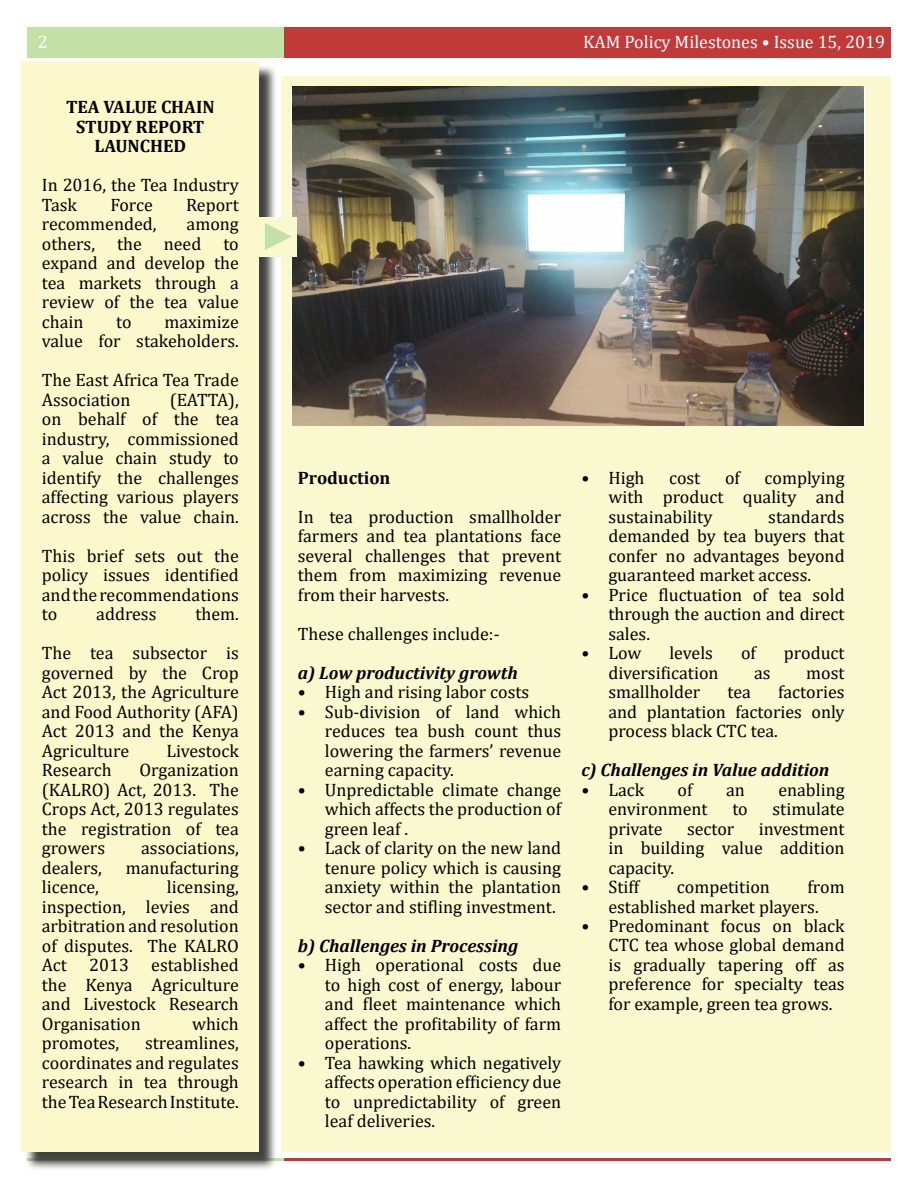
<style>
.page{position:relative;width:918px;height:1188px;background:#fff}
.page>*{position:absolute;margin:0;border:0;box-sizing:border-box;transform-origin:0 0}
.t1{font:18px/19.5px "Cambria";color:#000;text-align:justify}
.t2{font:italic 700 18px "Cambria";color:#000}
.t3{font:700 18px "Cambria";color:#000}
.t4{font:18px "Cambria";color:#fff}
</style>
<div class="page">
<div style="left:284px;top:27px;width:607px;height:30px;background:#c03a39"></div>
<div style="left:27px;top:27px;width:257px;height:30px;background:#c3e0a6"></div>
<hr style="left:284px;top:1158px;width:607px;height:3px;background:#c03a39">
<hr style="left:27px;top:1158px;width:257px;height:3px;background:#c3e0a6">
<div style="left:282px;top:76px;width:609px;height:1076px;background:#faf8ce"></div>
<img style="left:293px;top:87px;width:570px;height:339px">
<div style="left:24px;top:64px;width:254px;height:1107px;background:#000;opacity:.75"></div>
<div style="left:22px;top:62px;width:237px;height:1090px;background:#fcf8cc"></div>
<div style="left:260px;top:217px;width:37px;height:39px;background:#faf8ce"></div>
<svg style="left:265px;top:223px;width:27px;height:27px"></svg>
<p class="t4" style="left:38px;top:31px;width:11px">2</p>
<p class="t4" style="left:583px;top:31px;width:303px">KAM Policy Milestones • Issue 15, 2019</p>
<p class="t3" style="left:66px;top:94px;width:150px">TEA VALUE CHAIN</p>
<p class="t3" style="left:76px;top:114px;width:118px">STUDY REPORT</p>
<p class="t3" style="left:94px;top:133px;width:93px">LAUNCHED</p>
<p class="t1" style="left:42px;top:175px;width:199px">In 2016, the Tea Industry<br>Task</p>
<p class="t1" style="left:110px;top:195px;width:44px">Force</p>
<p class="t1" style="left:186px;top:195px;width:54px">Report</p>
<p class="t1" style="left:42px;top:214px;width:116px">recommended,</p>
<p class="t1" style="left:42px;top:214px;width:198px;text-indent:145px">among others, the need to expand and develop the tea markets through a review of the tea value chain</p>
<p class="t1" style="left:42px;top:312px;width:199px;text-align:right">maximize<br>value for stakeholders.</p>
<p class="t1" style="left:42px;top:370px;width:198px">The East Africa Tea Trade<br>Association</p>
<p class="t1" style="left:116px;top:312px;width:17px">to</p>
<p class="t1" style="left:42px;top:390px;width:199px;text-indent:128px">(EATTA), on behalf of the tea industry, commissioned a value chain study to identify the challenges affecting various players across the value chain.</p>
<p class="t1" style="left:42px;top:546px;width:199px">This brief sets out the policy issues identified and the recommendations to</p>
<p class="t1" style="left:42px;top:594px;width:199px;line-height:39px;text-align:right">them.<br>The tea subsector is</p>
<p class="t1" style="left:42px;top:663px;width:199px">governed by the Crop Act 2013, the Agriculture and Food Authority (AFA)<br>Act 2013 and the Kenya Agriculture</p>
<p class="t1" style="left:96px;top:604px;width:62px">address</p>
<p class="t1" style="left:166px;top:741px;width:74px">Livestock</p>
<p class="t1" style="left:42px;top:760px;width:71px">Research</p>
<p class="t1" style="left:42px;top:760px;width:199px;text-indent:98px">Organization (KALRO) Act, 2013. The Crops Act, 2013 regulates the registration of tea growers</p>
<p class="t1" style="left:141px;top:838px;width:99px">associations,</p>
<p class="t1" style="left:42px;top:858px;width:62px">dealers,</p>
<p class="t1" style="left:126px;top:858px;width:115px">manufacturing</p>
<p class="t1" style="left:42px;top:877px;width:59px">licence,</p>
<p class="t1" style="left:42px;top:877px;width:199px;text-indent:125px">licensing, inspection, levies and arbitration and resolution of disputes. The KALRO Act 2013 established the Kenya Agriculture and Livestock Research Organisation</p>
<p class="t1" style="left:192px;top:1014px;width:48px">which</p>
<p class="t1" style="left:42px;top:1033px;width:199px;text-indent:103px">streamlines, coordinates and regulates research in tea through the Tea Research Institute.</p>
<p class="t1" style="left:42px;top:1033px;width:79px">promotes,</p>
<p class="t3" style="left:298px;top:465px;width:94px">PRODUCTION</p>
<p class="t1" style="left:298px;top:507px;width:265px">In tea production smallholder farmers and tea plantations face several challenges that prevent them from maximizing revenue from their harvests.</p>
<p class="t1" style="left:298px;top:624px;width:203px">These challenges include:-</p>
<p class="t2" style="left:298px;top:660px;width:221px">a) Low productivity growth</p>
<p class="t1" style="left:298px;top:682px;width:233px">• High and rising labor costs</p>
<p class="t1" style="left:325px;top:702px;width:238px;text-indent:-27px">• Sub-division of land which reduces tea bush count thus lowering the farmers’ revenue earning capacity.</p>
<p class="t1" style="left:325px;top:780px;width:238px;text-indent:-27px">• Unpredictable climate change which affects the production of green leaf .</p>
<p class="t1" style="left:325px;top:838px;width:238px;text-indent:-27px">• Lack of clarity on the new land tenure policy which is causing anxiety within the plantation sector and stifling investment.</p>
<p class="t2" style="left:298px;top:933px;width:222px">b) Challenges in Processing</p>
<p class="t1" style="left:325px;top:955px;width:238px;text-indent:-27px">• High operational costs due to high cost of energy, labour and fleet maintenance which affect the profitability of farm operations.</p>
<p class="t1" style="left:325px;top:1053px;width:238px;text-indent:-27px">• Tea hawking which negatively affects operation efficiency due to unpredictability of green leaf deliveries.</p>
<p class="t1" style="left:581px;top:468px;width:65px">• High</p>
<p class="t1" style="left:669px;top:468px;width:33px">cost</p>
<p class="t1" style="left:725px;top:468px;width:17px">of</p>
<p class="t1" style="left:608px;top:468px;width:238px;text-indent:156px">complying with product quality and sustainability</p>
<p class="t1" style="left:608px;top:507px;width:238px;text-indent:160px">standards demanded by tea buyers that confer no advantages beyond guaranteed market access.</p>
<p class="t1" style="left:608px;top:585px;width:238px;text-indent:-27px">• Price fluctuation of tea sold through the auction and direct sales.</p>
<p class="t1" style="left:581px;top:643px;width:62px">• Low</p>
<p class="t1" style="left:669px;top:643px;width:45px">levels</p>
<p class="t1" style="left:741px;top:643px;width:17px">of</p>
<p class="t1" style="left:784px;top:643px;width:62px">product</p>
<p class="t1" style="left:608px;top:663px;width:112px">diversification</p>
<p class="t1" style="left:754px;top:663px;width:18px">as</p>
<p class="t1" style="left:806px;top:663px;width:40px">most</p>
<p class="t1" style="left:608px;top:682px;width:93px">smallholder</p>
<p class="t1" style="left:728px;top:682px;width:25px">tea</p>
<p class="t1" style="left:608px;top:682px;width:238px;text-indent:170px">factories and plantation factories only process black CTC tea.</p>
<p class="t2" style="left:581px;top:757px;width:249px">c) Challenges in Value addition</p>
<p class="t1" style="left:581px;top:780px;width:64px">• Lack</p>
<p class="t1" style="left:678px;top:780px;width:17px">of</p>
<p class="t1" style="left:726px;top:780px;width:20px">an</p>
<p class="t1" style="left:778px;top:780px;width:68px">enabling</p>
<p class="t1" style="left:608px;top:799px;width:101px">environment</p>
<p class="t1" style="left:732px;top:799px;width:17px">to</p>
<p class="t1" style="left:773px;top:799px;width:74px">stimulate</p>
<p class="t1" style="left:608px;top:819px;width:56px">private</p>
<p class="t1" style="left:687px;top:819px;width:49px">sector</p>
<p class="t1" style="left:608px;top:819px;width:238px;text-indent:150px">investment in building value addition capacity.</p>
<p class="t1" style="left:581px;top:877px;width:59px">• Stiff</p>
<p class="t1" style="left:677px;top:877px;width:95px">competition</p>
<p class="t1" style="left:608px;top:877px;width:238px;text-indent:199px">from established market players.</p>
<p class="t1" style="left:608px;top:916px;width:238px;text-indent:-27px">• Predominant focus on black CTC tea whose global demand is gradually tapering off as preference for specialty teas for example, green tea grows.</p>
</div>
